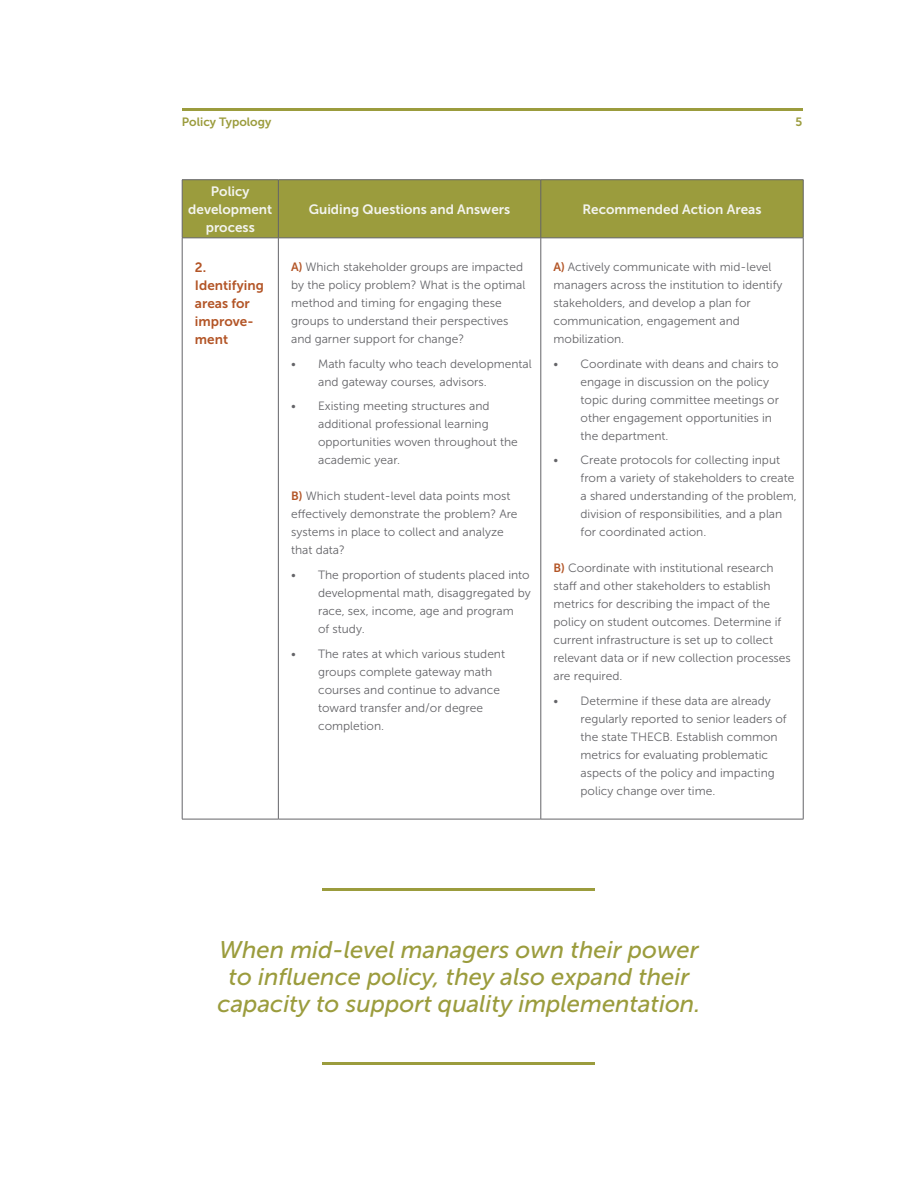
<style>
.page{position:relative;width:918px;height:1188px;background:#fff}
.page>*{position:absolute;margin:0;border:0;box-sizing:border-box;transform-origin:0 0}
.t1{font:italic 24px/27px "Museo Sans 500";color:#9b9c3d;text-align:center}
.t2{font:13.5px/18px "Museo Sans 700";color:#f3f4ef;text-align:center}
.t3{font:13.5px/18px "Museo Sans 700";color:#b35527}
.t4{font:12px/18px "Museo Sans 300";color:#646468}
.t5{font:12px "Museo Sans 700";color:#9b9c3d}
.s1{font-family:"Museo Sans 700";color:#b35527}
</style>
<div class="page">
<hr style="left:182px;top:108px;width:620px;height:3px;background:#9b9c3d">
<div style="left:183px;top:180px;width:620px;height:58px;background:#9b9c3d"></div>
<hr style="left:182px;top:179px;width:96px;height:1px;background:#646468">
<hr style="left:182px;top:180px;width:1px;height:58px;background:#646468">
<hr style="left:278px;top:179px;width:263px;height:1px;background:#646468">
<hr style="left:278px;top:180px;width:1px;height:58px;background:#646468">
<hr style="left:541px;top:179px;width:263px;height:1px;background:#646468">
<hr style="left:541px;top:180px;width:1px;height:58px;background:#646468">
<hr style="left:803px;top:180px;width:1px;height:58px;background:#646468">
<hr style="left:182px;top:238px;width:96px;height:1px;background:#646468">
<hr style="left:182px;top:238px;width:1px;height:581px;background:#646468">
<hr style="left:278px;top:238px;width:263px;height:1px;background:#646468">
<hr style="left:278px;top:238px;width:1px;height:581px;background:#646468">
<hr style="left:541px;top:238px;width:263px;height:1px;background:#646468">
<hr style="left:541px;top:238px;width:1px;height:581px;background:#646468">
<hr style="left:803px;top:238px;width:1px;height:581px;background:#646468">
<hr style="left:182px;top:819px;width:96px;height:1px;background:#646468">
<hr style="left:278px;top:819px;width:263px;height:1px;background:#646468">
<hr style="left:541px;top:819px;width:263px;height:1px;background:#646468">
<hr style="left:323px;top:888px;width:272px;height:3px;background:#9b9c3d">
<hr style="left:323px;top:1062px;width:272px;height:3px;background:#9b9c3d">
<p class="t5" style="left:182px;top:115px;width:91px">Policy Typology</p>
<p class="t2" style="left:188px;top:182px;width:85px">Policy development process</p>
<p class="t2" style="left:309px;top:200px;width:203px">Guiding Questions and Answers</p>
<p class="t2" style="left:582px;top:200px;width:181px">Recommended Action Areas</p>
<p class="t5" style="left:795px;top:115px;width:8px">5</p>
<p class="t3" style="left:195px;top:258px;width:70px">2.<br>Identifying areas for improve&shy;ment</p>
<p class="t4" style="left:291px;top:258px;width:236px"><span class="s1">A)</span> Which stakeholder groups are impacted by the policy problem? What is the optimal method and timing for engaging these groups to understand their perspectives and garner support for change?</p>
<p class="t4" style="left:318px;top:355px;width:215px;text-indent:-27px">• Math faculty who teach developmental and gateway courses, advisors.</p>
<p class="t4" style="left:318px;top:397px;width:201px;text-indent:-27px">• Existing meeting structures and additional professional learning opportunities woven throughout the academic year.</p>
<p class="t4" style="left:291px;top:487px;width:228px"><span class="s1">B)</span> Which student-level data points most effectively demonstrate the problem? Are systems in place to collect and analyze that data?</p>
<p class="t4" style="left:318px;top:566px;width:214px;text-indent:-27px">• The proportion of students placed into developmental math, disaggregated by race, sex, income, age and program<br>of study.</p>
<p class="t4" style="left:318px;top:645px;width:189px;text-indent:-27px">• The rates at which various student groups complete gateway math courses and continue to advance toward transfer and/or degree completion.</p>
<p class="t4" style="left:554px;top:258px;width:231px"><span class="s1">A)</span> Actively communicate with mid-level managers across the institution to identify stakeholders, and develop a plan for communication, engagement and mobilization.</p>
<p class="t4" style="left:581px;top:355px;width:200px;text-indent:-27px">• Coordinate with deans and chairs to engage in discussion on the policy topic during committee meetings or other engagement opportunities in the department.</p>
<p class="t4" style="left:581px;top:451px;width:218px;text-indent:-27px">• Create protocols for collecting input from a variety of stakeholders to create a shared understanding of the problem, division of responsibilities, and a plan for coordinated action.</p>
<p class="t4" style="left:554px;top:559px;width:239px"><span class="s1">B)</span> Coordinate with institutional research staff and other stakeholders to establish metrics for describing the impact of the policy on student outcomes. Determine if current infrastructure is set up to collect relevant data or if new collection processes are required.</p>
<p class="t4" style="left:581px;top:692px;width:208px;text-indent:-27px">• Determine if these data are already regularly reported to senior leaders of the state THECB. Establish common metrics for evaluating problematic aspects of the policy and impacting policy change over time.</p>
<h1 class="t1" style="left:218px;top:937px;width:484px">When mid-level managers own their power to influence policy, they also expand their capacity to support quality implementation.</h1>
</div>
